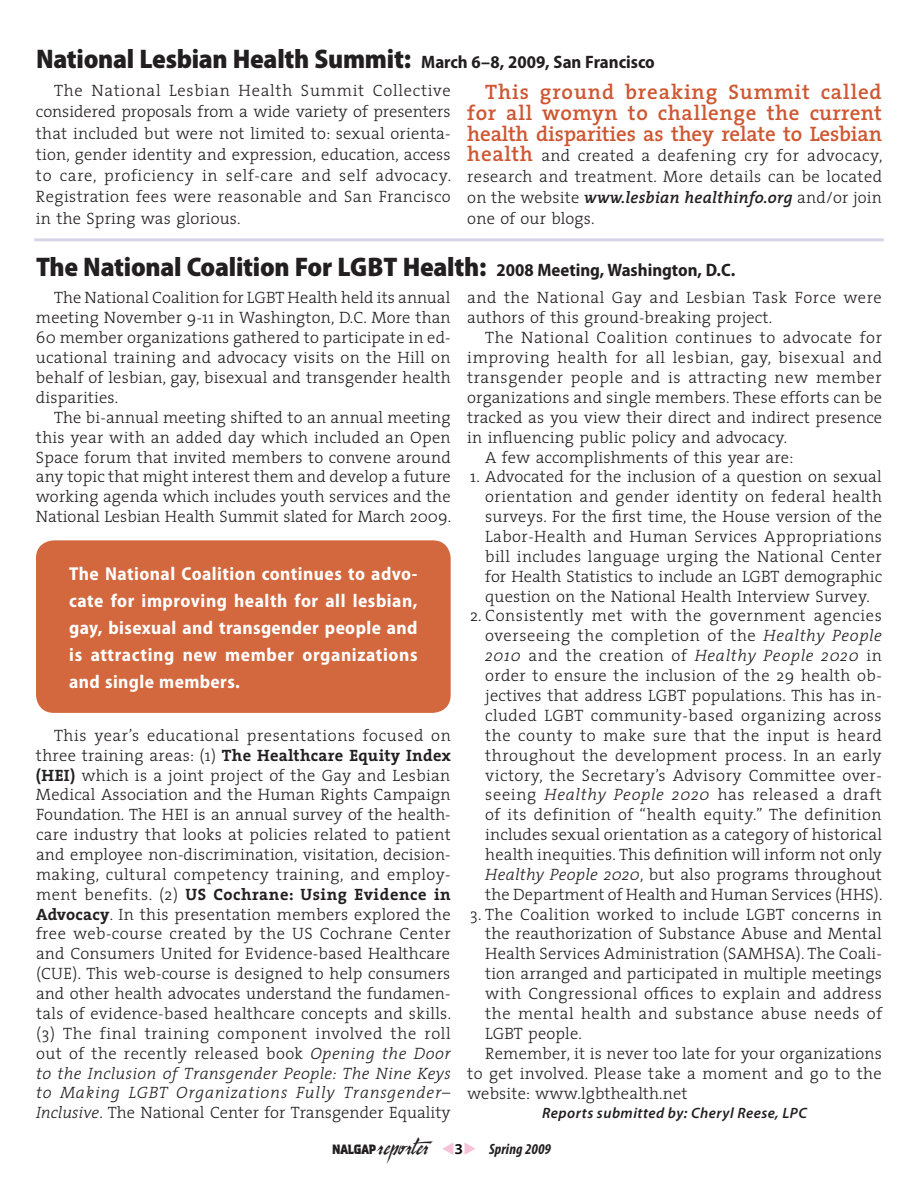
<style>
.page{position:relative;width:918px;height:1188px;background:#fff}
.page>*{position:absolute;margin:0;border:0;box-sizing:border-box;transform-origin:0 0}
.HEAD_18_18_2-line{font:900 semi-condensed 27px "Myriad Pro";letter-spacing:-.01em;color:#231f20}
._11_14_elec{font:600 21px/20.7px "The Serif";letter-spacing:-.01em;color:#ce5732;text-align:justify}
.Call-Outs{font:700 semi-condensed 18.75px/27px "Myriad Pro";letter-spacing:.035em;color:#fff;text-align:justify}
._11_14_elec-2{font:300 16.5px/20px "The Serif";letter-spacing:.01em;color:#231f20;text-align:justify}
.online_TEXT_10_5_13{font:300 16.5px/20px "The Serif";letter-spacing:.01em;color:#231f20;text-align:justify}
.By-Line{font:italic 600 15px "Myriad Pro";letter-spacing:.03em;color:#231f20}
.t1{font:italic 700 condensed 15px "Myriad Pro";letter-spacing:.01em;color:#231f20}
.t2{font:800 13.5px "Aquatic";letter-spacing:-.03em;color:#231f20}
.s1{font-weight:700;font-size:18px}
.s2{font-weight:600;font-size:21px;color:#ce5732}
.s3{font-weight:600;font-style:italic}
.s4{font-weight:700}
.s5{font-style:italic}
.s6{font-family:"Personal";font-weight:400;font-style:normal;font-stretch:normal;font-size:33px}
.s7{color:#f7c1d9}
.s8{font-weight:600;font-style:normal;font-stretch:semi-expanded;color:#000}
</style>
<div class="page">
<hr style="left:34px;top:238px;width:850px;height:3px;background:#d4d6e8">
<div style="left:36px;top:540px;width:415px;height:173px;background:#d3673d;border-radius:18px"></div>
<p class="HEAD_18_18_2-line" style="left:36px;top:44px;width:620px">National Lesbian Health Summit: <span class="s1">March 6–8, 2009, San Francisco</span></p>
<p class="_11_14_elec-2" style="left:36px;top:79px;width:417px;line-height:21.3px;text-indent:18px">The National Lesbian Health Summit Collective considered proposals from a wide variety of presenters that included but were not limited to: sexual orienta&shy;tion, gender identity and expression, education, access to care, proficiency in self-care and self advocacy.<br>Registration fees were reasonable and San Francisco in the Spring was glorious.</p>
<p class="_11_14_elec" style="left:467px;top:81px;width:416px;text-indent:18px">This ground breaking Summit called for all womyn to challenge the current health disparities as they relate to Lesbian</p>
<p class="_11_14_elec-2" style="left:467px;top:145px;width:417px;line-height:20.7px"><span class="s2">health</span> and created a deafening cry for advocacy, research and treatment. More details can be located on the website <span class="s3">www.lesbian healthinfo.org</span> and/or join one of our blogs.</p>
<p class="HEAD_18_18_2-line" style="left:36px;top:251px;width:701px">The National Coalition For LGBT Health: <span class="s1">2008 Meeting, Washington, D.C.</span></p>
<p class="_11_14_elec-2" style="left:36px;top:287px;width:416px;text-indent:18px">The National Coalition for LGBT Health held its annual meeting November 9-11 in Washington, D.C. More than 60 member organizations gathered to participate in ed&shy;ucational training and advocacy visits on the Hill on behalf of lesbian, gay, bisexual and transgender health disparities.</p>
<p class="_11_14_elec-2" style="left:36px;top:407px;width:417px;text-indent:18px">The bi-annual meeting shifted to an annual meeting this year with an added day which included an Open Space forum that invited members to convene around any topic that might interest them and develop a future working agenda which includes youth services and the National Lesbian Health Summit slated for March 2009.</p>
<p class="Call-Outs" style="left:69px;top:560px;width:350px">The National Coalition continues to advo&shy;cate for improving health for all lesbian, gay, bisexual and transgender people and is attracting new member organizations and single members.</p>
<p class="_11_14_elec-2" style="left:36px;top:725px;width:417px;text-align:left;text-indent:18px">This year’s educational presentations focused on three training areas: (1) <span class="s4">The Healthcare Equity Index (HEI)</span> which is a joint project of the Gay and Lesbian Medical Association and the Human Rights Campaign Foundation. The HEI is an annual survey of the health&shy;care industry that looks at policies related to patient and employee non-discrimination, visitation, decision&shy;making, cultural competency training, and employ&shy;ment benefits. (2) <span class="s4">US Cochrane: Using Evidence in Advocacy</span>. In this presentation members explored the free web-course created by the US Cochrane Center and Consumers United for Evidence-based Healthcare (CUE). This web-course is designed to help consumers and other health advocates understand the fundamen&shy;tals of evidence-based healthcare concepts and skills. (3) The final training component involved the roll out of the recently released book <span class="s5">Opening the Door to the Inclusion of Transgender People: The Nine Keys to Making LGBT Organizations Fully Transgender– Inclusive</span>. The National Center for Transgender Equality</p>
<p class="_11_14_elec-2" style="left:467px;top:287px;width:416px">and the National Gay and Lesbian Task Force were authors of this ground-breaking project.</p>
<p class="online_TEXT_10_5_13" style="left:467px;top:327px;width:416px;text-indent:18px">The National Coalition continues to advocate for improving health for all lesbian, gay, bisexual and transgender people and is attracting new member organizations and single members. These efforts can be tracked as you view their direct and indirect presence in influencing public policy and advocacy.</p>
<p class="_11_14_elec-2" style="left:485px;top:446px;width:310px">A few accomplishments of this year are:</p>
<p class="_11_14_elec-2" style="left:485px;top:466px;width:398px;text-indent:-15px">1. Advocated for the inclusion of a question on sexual orientation and gender identity on federal health surveys. For the first time, the House version of the Labor-Health and Human Services Appropriations bill includes language urging the National Center for Health Statistics to include an LGBT demographic question on the National Health Interview Survey.</p>
<p class="_11_14_elec-2" style="left:485px;top:605px;width:399px;text-indent:-15px">2. Consistently met with the government agencies overseeing the completion of the <span class="s5">Healthy People 2010</span> and the creation of <span class="s5">Healthy People 2020</span> in order to ensure the inclusion of the 29 health ob&shy;jectives that address LGBT populations. This has in&shy;cluded LGBT community-based organizing across the county to make sure that the input is heard throughout the development process. In an early victory, the Secretary’s Advisory Committee over&shy;seeing <span class="s5">Healthy People 2020</span> has released a draft of its definition of “health equity.” The definition includes sexual orientation as a category of historical health inequities. This definition will inform not only <span class="s5">Healthy People 2020</span>, but also programs throughout the Department of Health and Human Services (HHS).</p>
<p class="_11_14_elec-2" style="left:485px;top:903px;width:398px;text-indent:-15px">3. The Coalition worked to include LGBT concerns in the reauthorization of Substance Abuse and Mental Health Services Administration (SAMHSA). The Coali&shy;tion arranged and participated in multiple meetings with Congressional offices to explain and address the mental health and substance abuse needs of LGBT people.</p>
<p class="_11_14_elec-2" style="left:467px;top:1043px;width:416px;text-indent:18px">Remember, it is never too late for your organizations to get involved. Please take a moment and go to the website: www.lgbthealth.net</p>
<p class="By-Line" style="left:542px;top:1105px;width:266px">Reports submitted by: Cheryl Reese, LPC</p>
<p class="t2" style="left:332px;top:1141px;width:45px">NALGAP</p>
<p class="t1" style="left:376px;top:1141px;width:177px"><span class="s6">reporter</span> <span class="s7">▼</span><span class="s8">3</span><span class="s7">◆</span> Spring 2009</p>
</div>
